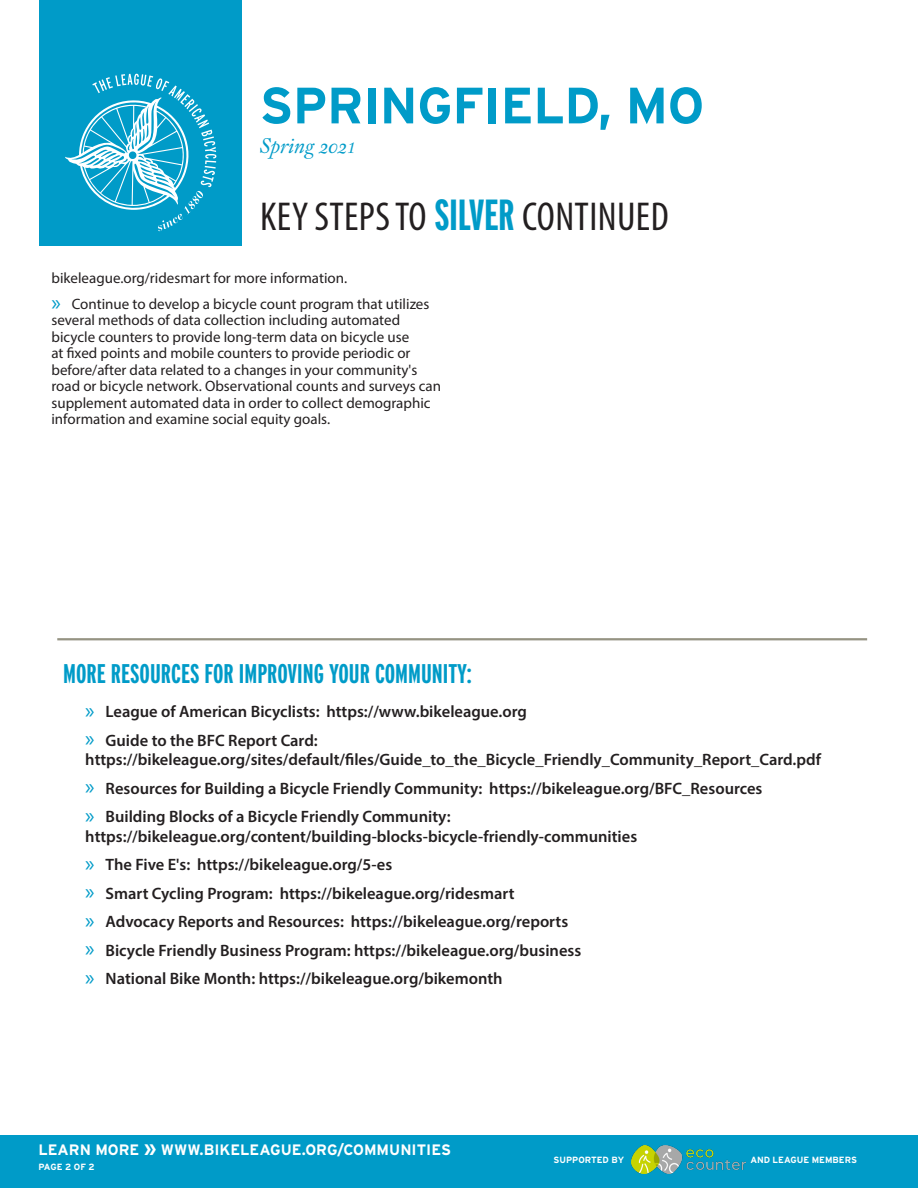
<style>
.page{position:relative;width:918px;height:1188px;background:#fff}
.page>*{position:absolute;margin:0;border:0;box-sizing:border-box;transform-origin:0 0}
.t1{font:700 51px "Interstate";letter-spacing:-.01em;color:#009bc8}
.t2{font:condensed 40.5px "Myriad Pro";letter-spacing:.01em;color:#231f20}
.t3{font:700 extra-condensed 27px "Interstate";color:#009bc8}
.t4{font:italic 21px "Fleischman BT Pro";color:#009bc8}
.t5{font:600 16.5px/19.5px "Myriad Pro";color:#231f20}
.t6{font:700 15.15px "Interstate";color:#fff}
.t7{font:15px/16.5px "Myriad Pro";color:#231f20}
.t8{font:700 9px "Interstate";color:#fff}
.s1{font-size:15px}
.s2{font-family:"Interstate";font-weight:700;font-stretch:extra-condensed;font-size:43.5px;color:#009bc8}
.s3{font-size:22.5px;color:#009bc8}
.s4{font-weight:400;font-size:22.5px;color:#009bc8}
.s5{font-size:20.25px}
</style>
<div class="page">
<div style="left:40px;top:0;width:202px;height:246px;background:#009bc8"></div>
<svg style="left:65px;top:74px;width:151px;height:157px"></svg>
<div style="left:0;top:1136px;width:918px;height:52px;background:#009bc8"></div>
<hr style="left:57px;top:638px;width:810px;height:2px;background:#959383">
<img style="left:631px;top:1146px;width:114px;height:28px">
<p class="t1" style="left:260px;top:77px;width:446px">SPRINGFIELD, MO</p>
<p class="t4" style="left:260px;top:133px;width:97px">Spring 202<span class="s1">1</span></p>
<p class="t2" style="left:260px;top:192px;width:410px">KEY STEPS TO <span class="s2">SILVER</span> CONTINUED</p>
<p class="t7" style="left:51px;top:270px;width:297px">bikeleague.org/ridesmart for more information.</p>
<p class="t7" style="left:51px;top:295px;width:391px"><span class="s3">»</span> Continue to develop a bicycle count program that utilizes several methods of data collection including automated bicycle counters to provide long-term data on bicycle use<br>at fixed points and mobile counters to provide periodic or before/after data related to a changes in your community's road or bicycle network. Observational counts and surveys can supplement automated data in order to collect demographic information and examine social equity goals.</p>
<p class="t3" style="left:63px;top:657px;width:410px">MORE RESOURCES FOR IMPROVING YOUR COMMUNITY:</p>
<p class="t5" style="left:85px;top:702px;width:443px"><span class="s4">»</span> League of American Bicyclists: https://www.bikeleague.org</p>
<p class="t5" style="left:85px;top:730px;width:737px"><span class="s4">»</span> Guide to the BFC Report Card: https://bikeleague.org/sites/default/files/Guide_to_the_Bicycle_Friendly_Community_Report_Card.pdf</p>
<p class="t5" style="left:85px;top:778px;width:679px"><span class="s4">»</span> Resources for Building a Bicycle Friendly Community: https://bikeleague.org/BFC_Resources</p>
<p class="t5" style="left:85px;top:807px;width:553px"><span class="s4">»</span> Building Blocks of a Bicycle Friendly Community: https://bikeleague.org/content/building-blocks-bicycle-friendly-communities</p>
<p class="t5" style="left:85px;top:855px;width:308px"><span class="s4">»</span> The Five E's: https://bikeleague.org/5-es</p>
<p class="t5" style="left:85px;top:883px;width:431px"><span class="s4">»</span> Smart Cycling Program: https://bikeleague.org/ridesmart</p>
<p class="t5" style="left:85px;top:912px;width:484px"><span class="s4">»</span> Advocacy Reports and Resources: https://bikeleague.org/reports</p>
<p class="t5" style="left:85px;top:940px;width:498px"><span class="s4">»</span> Bicycle Friendly Business Program: https://bikeleague.org/business</p>
<p class="t5" style="left:85px;top:969px;width:419px"><span class="s4">»</span> National Bike Month: https://bikeleague.org/bikemonth</p>
<p class="t6" style="left:38px;top:1141px;width:414px">LEARN MORE <span class="s5">»</span> WWW.BIKELEAGUE.ORG/COMMUNITIES</p>
<p class="t8" style="left:38px;top:1162px;width:58px">PAGE 2 OF 2</p>
<p class="t8" style="left:554px;top:1155px;width:72px">SUPPORTED BY</p>
<p class="t8" style="left:750px;top:1155px;width:108px">AND LEAGUE MEMBERS</p>
</div>
